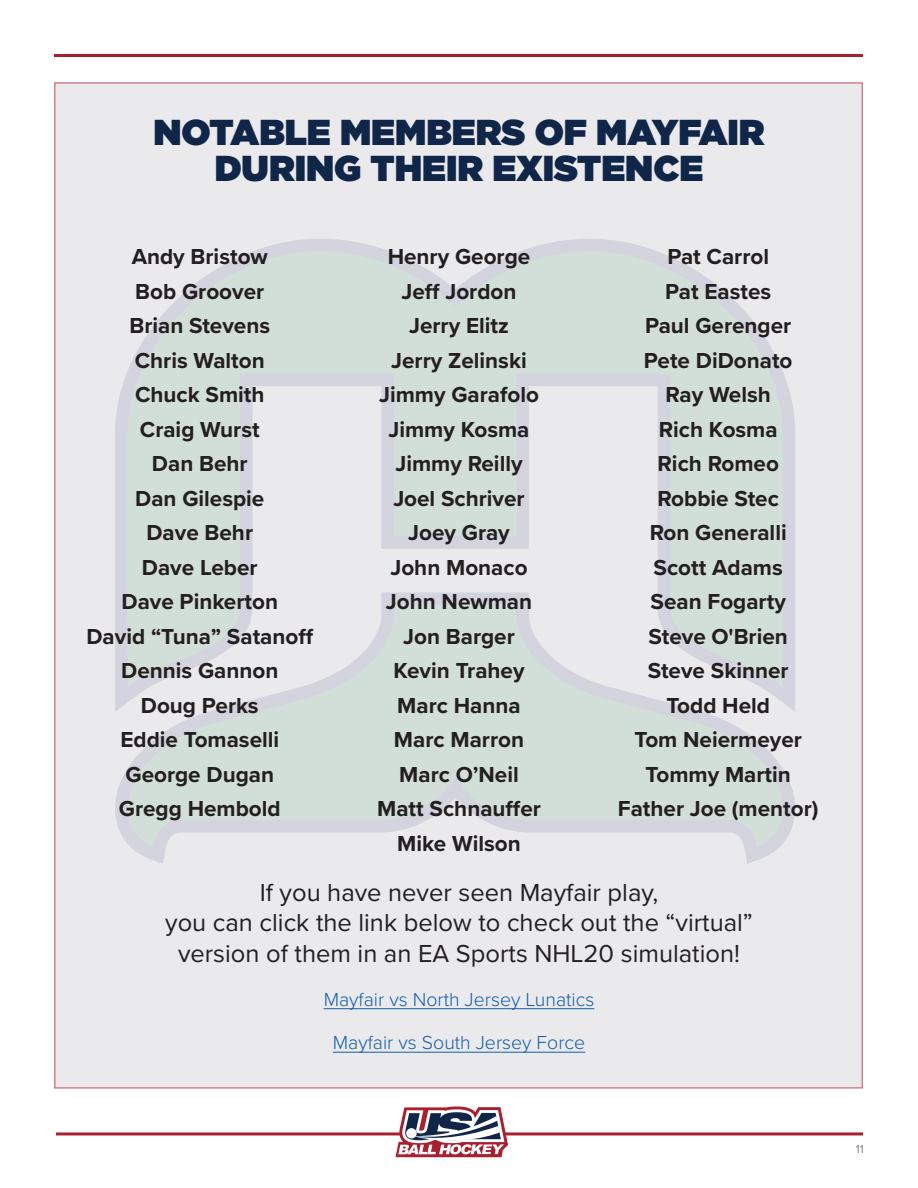
<style>
.page{position:relative;width:918px;height:1188px;background:#fff}
.page>*{position:absolute;margin:0;border:0;box-sizing:border-box;transform-origin:0 0}
.Header_1{font:900 36px/36px "Gotham";color:#102649;text-align:center}
.Intro_Text{font:25.5px/30.6px "Proxima Nova";color:#231f20;text-align:center}
.Body_Copy{font:700 22.5px "Proxima Nova";color:#231f20}
.Intro_Text-2{font:300 19.5px "Proxima Nova";color:#135eab}
.t1{font:12px "Proxima Nova";color:#7f7e81}
</style>
<div class="page">
<hr style="left:56px;top:1132px;width:807px;height:3px;background:#aa1e2d">
<svg style="left:396px;top:1107px;width:112px;height:50px"></svg>
<hr style="left:54px;top:54px;width:809px;height:3px;background:#aa1e2d">
<div style="left:54px;top:82px;width:809px;height:1007px;background:#eaeaed"></div>
<svg style="left:115px;top:769px;width:680px;height:95px"></svg>
<svg style="left:115px;top:239px;width:680px;height:472px;fill:#d4d8df"></svg>
<svg style="left:128px;top:687px;width:655px;height:160px;fill:#d2ded8"></svg>
<svg style="left:128px;top:251px;width:655px;height:436px;fill:#d2ded8"></svg>
<hr style="left:324px;top:1008px;width:270px;height:1px;background:#135eab">
<hr style="left:333px;top:1052px;width:252px;height:1px;background:#135eab">
<p class="Header_1" style="left:153px;top:113px;width:613px">NOTABLE MEMBERS OF MAYFAIR<br>DURING THEIR EXISTENCE</p>
<p class="Body_Copy" style="left:132px;top:240px;width:138px">Andy Bristow</p>
<p class="Body_Copy" style="left:135px;top:275px;width:130px">Bob Groover</p>
<p class="Body_Copy" style="left:129px;top:309px;width:142px">Brian Stevens</p>
<p class="Body_Copy" style="left:135px;top:344px;width:132px">Chris Walton</p>
<p class="Body_Copy" style="left:135px;top:378px;width:131px">Chuck Smith</p>
<p class="Body_Copy" style="left:140px;top:413px;width:121px">Craig Wurst</p>
<p class="Body_Copy" style="left:152px;top:447px;width:97px">Dan Behr</p>
<p class="Body_Copy" style="left:135px;top:482px;width:131px">Dan Gilespie</p>
<p class="Body_Copy" style="left:147px;top:516px;width:108px">Dave Behr</p>
<p class="Body_Copy" style="left:142px;top:551px;width:117px">Dave Leber</p>
<p class="Body_Copy" style="left:122px;top:585px;width:158px">Dave Pinkerton</p>
<p class="Body_Copy" style="left:86px;top:620px;width:229px">David “Tuna” Satanoff</p>
<p class="Body_Copy" style="left:121px;top:654px;width:159px">Dennis Gannon</p>
<p class="Body_Copy" style="left:141px;top:688px;width:119px">Doug Perks</p>
<p class="Body_Copy" style="left:120px;top:723px;width:160px">Eddie Tomaselli</p>
<p class="Body_Copy" style="left:126px;top:757px;width:150px">George Dugan</p>
<p class="Body_Copy" style="left:119px;top:792px;width:163px">Gregg Hembold</p>
<p class="Body_Copy" style="left:388px;top:240px;width:144px">Henry George</p>
<p class="Body_Copy" style="left:402px;top:274px;width:116px">Jeff Jordon</p>
<p class="Body_Copy" style="left:409px;top:309px;width:101px">Jerry Elitz</p>
<p class="Body_Copy" style="left:391px;top:343px;width:137px">Jerry Zelinski</p>
<p class="Body_Copy" style="left:379px;top:378px;width:161px">Jimmy Garafolo</p>
<p class="Body_Copy" style="left:389px;top:412px;width:143px">Jimmy Kosma</p>
<p class="Body_Copy" style="left:395px;top:447px;width:129px">Jimmy Reilly</p>
<p class="Body_Copy" style="left:393px;top:481px;width:133px">Joel Schriver</p>
<p class="Body_Copy" style="left:408px;top:516px;width:103px">Joey Gray</p>
<p class="Body_Copy" style="left:390px;top:550px;width:139px">John Monaco</p>
<p class="Body_Copy" style="left:386px;top:585px;width:148px">John Newman</p>
<p class="Body_Copy" style="left:403px;top:619px;width:113px">Jon Barger</p>
<p class="Body_Copy" style="left:394px;top:654px;width:133px">Kevin Trahey</p>
<p class="Body_Copy" style="left:397px;top:688px;width:125px">Marc Hanna</p>
<p class="Body_Copy" style="left:394px;top:723px;width:132px">Marc Marron</p>
<p class="Body_Copy" style="left:399px;top:757px;width:121px">Marc O’Neil</p>
<p class="Body_Copy" style="left:377px;top:792px;width:165px">Matt Schnauffer</p>
<p class="Body_Copy" style="left:397px;top:826px;width:125px">Mike Wilson</p>
<p class="Body_Copy" style="left:667px;top:240px;width:103px">Pat Carrol</p>
<p class="Body_Copy" style="left:665px;top:274px;width:108px">Pat Eastes</p>
<p class="Body_Copy" style="left:645px;top:309px;width:148px">Paul Gerenger</p>
<p class="Body_Copy" style="left:644px;top:343px;width:150px">Pete DiDonato</p>
<p class="Body_Copy" style="left:666px;top:378px;width:107px">Ray Welsh</p>
<p class="Body_Copy" style="left:659px;top:412px;width:120px">Rich Kosma</p>
<p class="Body_Copy" style="left:658px;top:447px;width:123px">Rich Romeo</p>
<p class="Body_Copy" style="left:657px;top:481px;width:123px">Robbie Stec</p>
<p class="Body_Copy" style="left:650px;top:516px;width:139px">Ron Generalli</p>
<p class="Body_Copy" style="left:654px;top:550px;width:131px">Scott Adams</p>
<p class="Body_Copy" style="left:651px;top:585px;width:137px">Sean Fogarty</p>
<p class="Body_Copy" style="left:649px;top:619px;width:141px">Steve O'Brien</p>
<p class="Body_Copy" style="left:648px;top:654px;width:142px">Steve Skinner</p>
<p class="Body_Copy" style="left:666px;top:688px;width:105px">Todd Held</p>
<p class="Body_Copy" style="left:634px;top:723px;width:169px">Tom Neiermeyer</p>
<p class="Body_Copy" style="left:646px;top:757px;width:147px">Tommy Martin</p>
<p class="Body_Copy" style="left:618px;top:792px;width:202px">Father Joe (mentor)</p>
<p class="Intro_Text" style="left:165px;top:876px;width:589px">If you have never seen Mayfair play,<br>you can click the link below to check out the “virtual” version of them in an EA Sports NHL20 simulation!</p>
<p class="Intro_Text-2" style="left:324px;top:984px;width:272px">Mayfair vs North Jersey Lunatics</p>
<p class="Intro_Text-2" style="left:333px;top:1028px;width:254px">Mayfair vs South Jersey Force</p>
<p class="t1" style="left:856px;top:1140px;width:10px">11</p>
</div>
